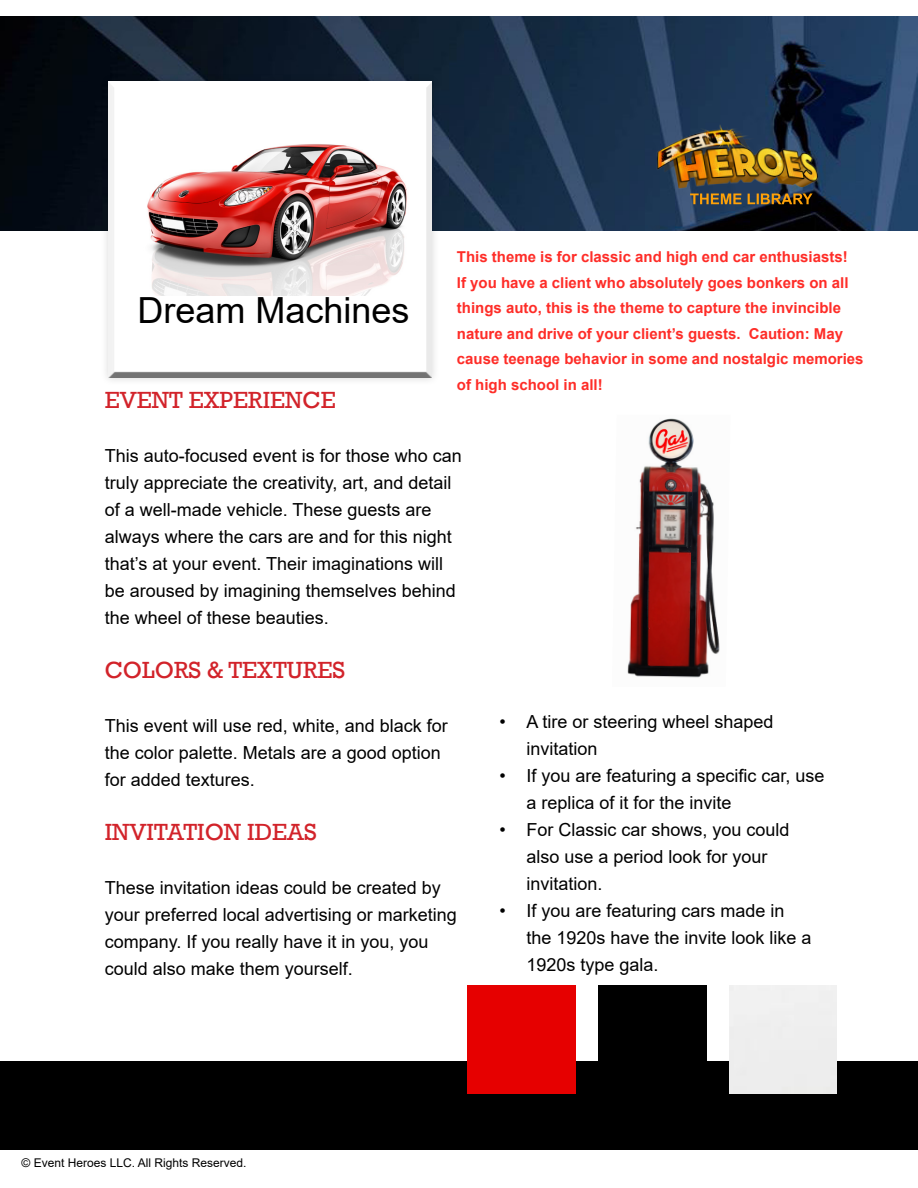
<style>
.page{position:relative;width:918px;height:1188px;background:#fff}
.page>*{position:absolute;margin:0;border:0;box-sizing:border-box;transform-origin:0 0}
.t1{font:36px "Arial";color:#000}
.t2{font:24px "Rockwell";color:#d2232a}
.t3{font:18px/27px "Arial";color:#000}
.t4{font:700 15px/25.5px "Arial";color:#fe2d28}
.t5{font:12px "Arial";color:#000}
</style>
<div class="page">
<img style="left:0;top:17px;width:918px;height:214px">
<img style="left:654px;top:121px;width:173px;height:78px">
<svg style="left:690px;top:194px;width:123px;height:10px"></svg>
<div style="left:0;top:1061px;width:918px;height:89px;background:#000"></div>
<div style="left:100px;top:73px;width:340px;height:15px;background:#fff;opacity:.75"></div>
<div style="left:100px;top:81px;width:340px;height:299px;background:#000;opacity:.75"></div>
<img style="left:130px;top:101px;width:278px;height:195px">
<img style="left:627px;top:418px;width:93px;height:260px">
<div style="left:598px;top:986px;width:108px;height:75px;background:#000"></div>
<div style="left:729px;top:986px;width:108px;height:108px;background:#eee"></div>
<div style="left:468px;top:986px;width:108px;height:108px;background:#e60000"></div>
<h1 class="t1" style="left:138px;top:286px;width:274px">Dream Machines</h1>
<h2 class="t2" style="left:105px;top:386px;width:233px">EVENT EXPERIENCE</h2>
<p class="t4" style="left:457px;top:245px;width:408px">This theme is for classic and high end car enthusiasts!<br>If you have a client who absolutely goes bonkers on all things auto, this is the theme to capture the invincible nature and drive of your client’s guests. Caution: May cause teenage behavior in some and nostalgic memories of high school in all!</p>
<p class="t3" style="left:105px;top:442px;width:359px">This auto-focused event is for those who can truly appreciate the creativity, art, and detail of a well-made vehicle. These guests are always where the cars are and for this night that’s at your event. Their imaginations will be aroused by imagining themselves behind the wheel of these beauties.</p>
<h2 class="t2" style="left:105px;top:656px;width:242px">COLORS &amp; TEXTURES</h2>
<p class="t3" style="left:105px;top:712px;width:345px">This event will use red, white, and black for the color palette. Metals are a good option for added textures.</p>
<h2 class="t2" style="left:105px;top:818px;width:213px">INVITATION IDEAS</h2>
<p class="t3" style="left:105px;top:874px;width:354px">These invitation ideas could be created by your preferred local advertising or marketing company. If you really have it in you, you could also make them yourself.</p>
<p class="t3" style="left:526px;top:708px;width:249px;text-indent:-27px">• A tire or steering wheel shaped invitation</p>
<p class="t3" style="left:526px;top:762px;width:300px;text-indent:-27px">• If you are featuring a specific car, use a replica of it for the invite</p>
<p class="t3" style="left:526px;top:816px;width:265px;text-indent:-27px">• For Classic car shows, you could also use a period look for your invitation.</p>
<p class="t3" style="left:526px;top:897px;width:287px;text-indent:-27px">• If you are featuring cars made in the 1920s have the invite look like a<br>1920s type gala.</p>
<p class="t5" style="left:22px;top:1154px;width:226px">© Event Heroes LLC. All Rights Reserved.</p>
</div>
